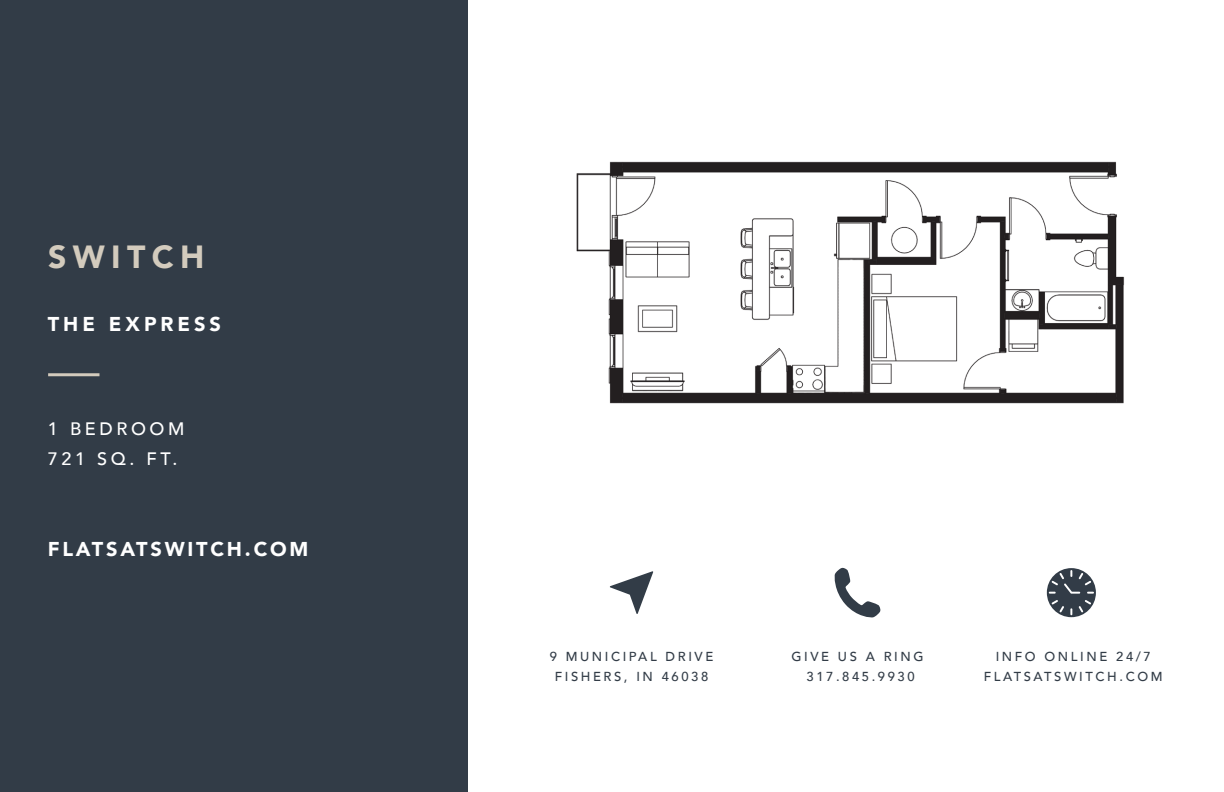
<style>
.page{position:relative;width:1224px;height:792px;background:#fff}
.page>*{position:absolute;margin:0;border:0;box-sizing:border-box;transform-origin:0 0}
.t1{font:900 32px "Avenir";letter-spacing:.2em;color:#d3cbbd}
.t2{font:900 20px "Avenir";letter-spacing:.14em;color:#fff}
.t3{font:900 20px "Avenir";letter-spacing:.2em;color:#fff}
.t4{font:500 18px "Avenir";letter-spacing:.2em;color:#fff}
.t5{font:500 13px/20px "Avenir";letter-spacing:.2em;color:#323c47;text-align:center}
</style>
<div class="page">
<div style="left:0;top:0;width:468px;height:792px;background:#323c47"></div>
<svg style="left:1047px;top:568px;width:49px;height:49px"></svg>
<svg style="left:834px;top:568px;width:47px;height:50px"></svg>
<svg style="left:610px;top:571px;width:43px;height:43px"></svg>
<hr style="left:48px;top:373px;width:51px;height:3px;background:#d3cbbd">
<img style="left:576px;top:161px;width:549px;height:243px">
<h1 class="t1" style="left:48px;top:229px;width:158px">SWITCH</h1>
<p class="t3" style="left:48px;top:307px;width:175px">THE EXPRESS</p>
<p class="t4" style="left:48px;top:413px;width:138px">1 BEDROOM</p>
<p class="t4" style="left:48px;top:443px;width:131px">721 SQ. FT.</p>
<p class="t2" style="left:48px;top:532px;width:262px">FLATSATSWITCH.COM</p>
<p class="t5" style="left:550px;top:646px;width:165px">9 MUNICIPAL DRIVE<br>FISHERS, IN 46038</p>
<p class="t5" style="left:791px;top:646px;width:134px">GIVE US A RING<br>317.845.9930</p>
<p class="t5" style="left:984px;top:646px;width:180px">INFO ONLINE 24/7<br>FLATSATSWITCH.COM</p>
</div>
